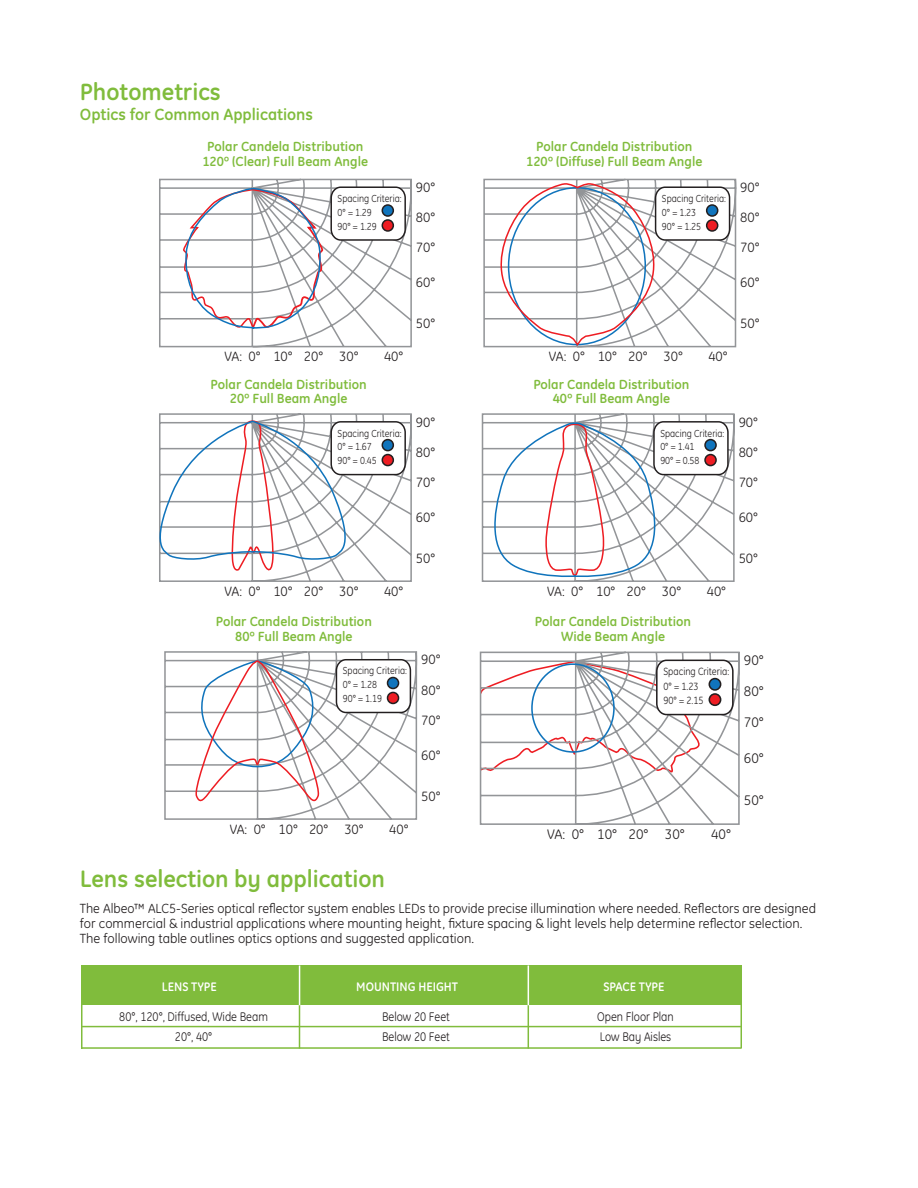
<style>
.page{position:relative;width:918px;height:1188px;background:#fff}
.page>*{position:absolute;margin:0;border:0;box-sizing:border-box;transform-origin:0 0}
.t1{font:700 24px "GE Inspira";color:#80bc3c}
.t2{font:700 16.5px "GE Inspira";color:#80bc3c}
.t3{font:14.1px "GE Inspira";color:#231f20}
.t4{font:13.8px/30.2px "GE Inspira";color:#231f20;text-align:justify}
.t5{font:13.5px/15px "GE Inspira";color:#231f20}
.t6{font:700 13.5px/14.2px "GE Inspira";color:#80bc3c;text-align:center}
.t7{font:12.75px "GE Inspira";color:#231f20;scale:.9 1}
.t8{font:700 12.6px "GE Inspira";color:#fff;scale:.95 1}
.t9{font:10.65px/14.2px "GE Inspira";color:#231f20;scale:.9 1}
.t10{font:10.35px/13.8px "GE Inspira";color:#231f20;scale:.9 1}
</style>
<div class="page">
<svg style="left:159px;top:178px;width:253px;height:170px"></svg>
<svg style="left:159px;top:413px;width:253px;height:169px"></svg>
<svg style="left:482px;top:413px;width:253px;height:169px"></svg>
<svg style="left:164px;top:651px;width:254px;height:169px"></svg>
<svg style="left:479px;top:651px;width:261px;height:174px"></svg>
<svg style="left:479px;top:659px;width:255px;height:116px"></svg>
<div style="left:709px;top:679px;width:12px;height:11px;background:#1074bc;border-radius:50%"></div>
<div style="left:709px;top:678px;width:12px;height:13px;border:2px solid #231f20;border-radius:50%"></div>
<div style="left:709px;top:694px;width:12px;height:11px;background:#ee1d23;border-radius:50%"></div>
<div style="left:709px;top:693px;width:12px;height:13px;border:2px solid #231f20;border-radius:50%"></div>
<div style="left:531px;top:663px;width:84px;height:90px;border:2px solid #1074bc;border-radius:50%"></div>
<svg style="left:483px;top:178px;width:254px;height:170px"></svg>
<div style="left:81px;top:966px;width:660px;height:39px;background:#80bc3c"></div>
<hr style="left:81px;top:1026px;width:660px;height:1px;background:#80bc3c">
<hr style="left:81px;top:1047px;width:660px;height:2px;background:#80bc3c">
<hr style="left:299px;top:969px;width:1px;height:80px;background:#80bc3c">
<hr style="left:81px;top:966px;width:2px;height:83px;background:#80bc3c">
<hr style="left:741px;top:966px;width:1px;height:83px;background:#80bc3c">
<hr style="left:528px;top:968px;width:1px;height:81px;background:#80bc3c">
<hr style="left:528px;top:966px;width:1px;height:39px;background:#fff">
<hr style="left:299px;top:966px;width:1px;height:39px;background:#fff">
<h1 class="t1" style="left:80px;top:76px;width:143px">Photometrics</h1>
<p class="t2" style="left:80px;top:104px;width:235px">Optics for Common Applications</p>
<p class="t6" style="left:202px;top:139px;width:167px">Polar Candela Distribution<br>120º (Clear) Full Beam Angle</p>
<p class="t6" style="left:526px;top:139px;width:178px">Polar Candela Distribution<br>120º (Diffuse) Full Beam Angle</p>
<p class="t10" style="left:338px;top:191px;width:73px">Spacing Criteria:<br>0° = 1.29<br>90° = 1.29</p>
<p class="t4" style="left:224px;top:341px;width:136px">VA: 0° 10° 20° 30°</p>
<p class="t4" style="left:384px;top:341px;width:21px">40°</p>
<p class="t4" style="left:416px;top:172px;width:21px">90° 80° 70°</p>
<p class="t4" style="left:416px;top:267px;width:21px">60°</p>
<p class="t4" style="left:416px;top:308px;width:21px">50°</p>
<p class="t10" style="left:662px;top:191px;width:73px">Spacing Criteria:<br>0° = 1.23<br>90° = 1.25</p>
<p class="t4" style="left:549px;top:341px;width:136px">VA: 0° 10° 20° 30°</p>
<p class="t4" style="left:708px;top:341px;width:21px">40°</p>
<p class="t6" style="left:211px;top:376px;width:158px">Polar Candela Distribution<br>20º Full Beam Angle</p>
<p class="t6" style="left:533px;top:376px;width:158px">Polar Candela Distribution<br>40º Full Beam Angle</p>
<p class="t10" style="left:338px;top:426px;width:73px">Spacing Criteria:<br>0° = 1.67<br>90° = 0.45</p>
<p class="t4" style="left:416px;top:407px;width:21px">90° 80° 70°</p>
<p class="t4" style="left:416px;top:502px;width:21px">60°</p>
<p class="t4" style="left:416px;top:543px;width:21px">50°</p>
<p class="t10" style="left:660px;top:426px;width:73px">Spacing Criteria:<br>0° = 1.41<br>90° = 0.58</p>
<p class="t4" style="left:740px;top:172px;width:21px">90° 80° 70°</p>
<p class="t4" style="left:740px;top:267px;width:21px">60°</p>
<p class="t4" style="left:740px;top:308px;width:21px">50°</p>
<p class="t4" style="left:739px;top:407px;width:21px">90° 80° 70°</p>
<p class="t4" style="left:739px;top:502px;width:21px">60°</p>
<p class="t4" style="left:739px;top:543px;width:21px">50°</p>
<p class="t4" style="left:224px;top:576px;width:136px">VA: 0° 10° 20° 30°</p>
<p class="t4" style="left:384px;top:576px;width:21px">40°</p>
<p class="t4" style="left:547px;top:576px;width:136px">VA: 0° 10° 20° 30°</p>
<p class="t4" style="left:707px;top:576px;width:21px">40°</p>
<p class="t6" style="left:216px;top:614px;width:158px">Polar Candela Distribution<br>80º Full Beam Angle</p>
<p class="t6" style="left:535px;top:614px;width:158px">Polar Candela Distribution<br>Wide Beam Angle</p>
<p class="t10" style="left:343px;top:664px;width:73px">Spacing Criteria:<br>0° = 1.28<br>90° = 1.19</p>
<p class="t4" style="left:230px;top:814px;width:136px">VA: 0° 10° 20° 30°</p>
<p class="t4" style="left:389px;top:814px;width:21px">40°</p>
<p class="t4" style="left:421px;top:645px;width:21px">90° 80° 70°</p>
<p class="t4" style="left:421px;top:740px;width:21px">60°</p>
<p class="t4" style="left:421px;top:781px;width:21px">50°</p>
<p class="t9" style="left:663px;top:665px;width:75px">Spacing Criteria:<br>0° = 1.23<br>90° = 2.15</p>
<p class="t3" style="left:547px;top:826px;width:139px">VA: 0° 10° 20° 30°</p>
<p class="t3" style="left:711px;top:826px;width:21px">40°</p>
<p class="t3" style="left:744px;top:652px;width:21px">90°</p>
<p class="t3" style="left:744px;top:683px;width:21px">80°</p>
<p class="t3" style="left:744px;top:714px;width:21px">70°</p>
<p class="t3" style="left:744px;top:750px;width:21px">60°</p>
<p class="t3" style="left:744px;top:792px;width:21px">50°</p>
<h1 class="t1" style="left:80px;top:863px;width:307px">Lens selection by application</h1>
<p class="t5" style="left:80px;top:901px;width:738px">The Albeo™ ALC5-Series optical reflector system enables LEDs to provide precise illumination where needed. Reflectors are designed for commercial &amp; industrial applications where mounting height, fixture spacing &amp; light levels help determine reflector selection.<br>The following table outlines optics options and suggested application.</p>
<p class="t8" style="left:162px;top:978px;width:59px">LENS TYPE</p>
<p class="t8" style="left:356px;top:978px;width:109px">MOUNTING HEIGHT</p>
<p class="t8" style="left:604px;top:978px;width:66px">SPACE TYPE</p>
<p class="t7" style="left:119px;top:1010px;width:167px">80°, 120°, Diffused, Wide Beam</p>
<p class="t7" style="left:382px;top:1010px;width:77px">Below 20 Feet</p>
<p class="t7" style="left:597px;top:1010px;width:87px">Open Floor Plan</p>
<p class="t7" style="left:175px;top:1029px;width:43px">20°, 40°</p>
<p class="t7" style="left:382px;top:1029px;width:77px">Below 20 Feet</p>
<p class="t7" style="left:600px;top:1029px;width:81px">Low Bay Aisles</p>
</div>
